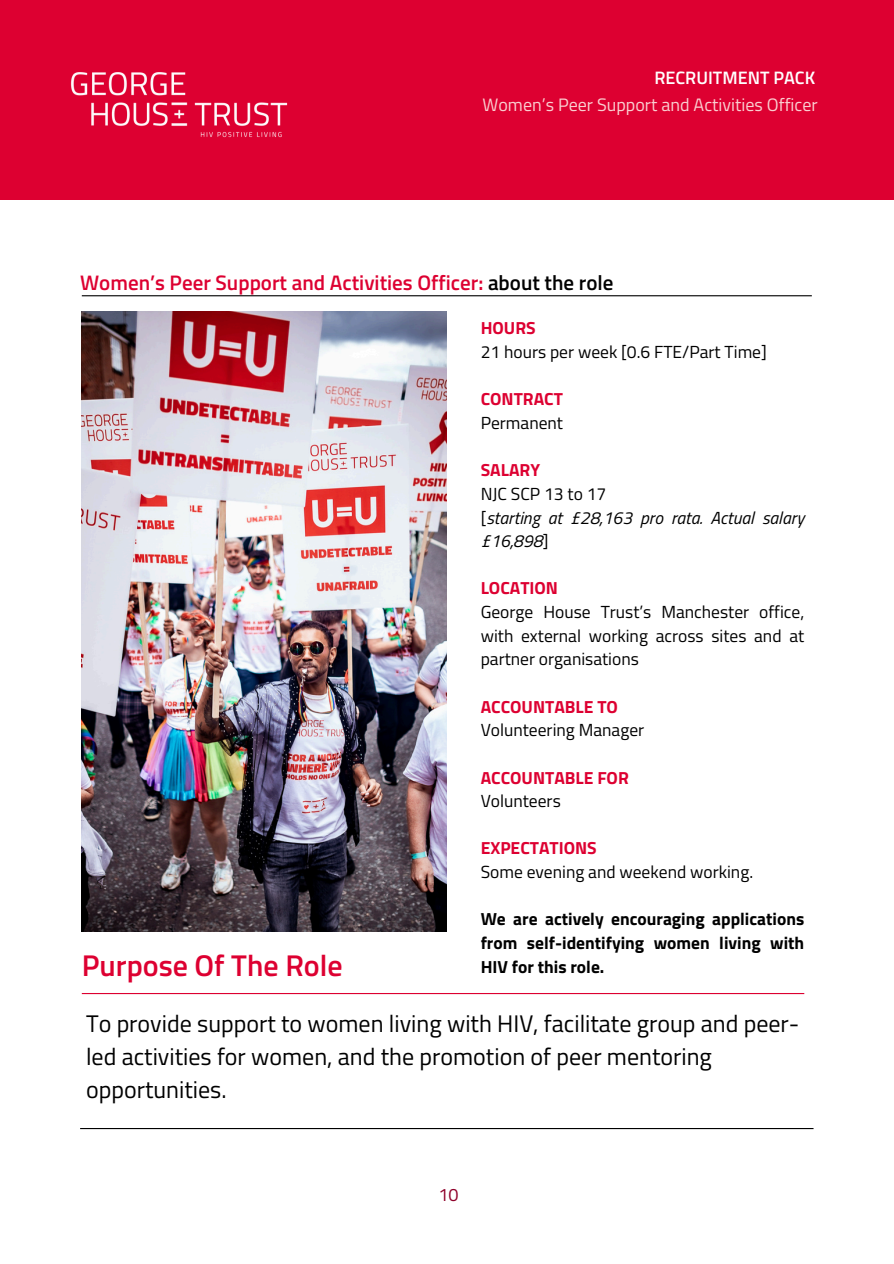
<style>
.page{position:relative;width:894px;height:1264px;background:#fff}
.page>*{position:absolute;margin:0;border:0;box-sizing:border-box;transform-origin:0 0}
.t1{font:600 30px "Titillium Web";color:#dd0031}
.t2{font:24px/32.7px "Titillium Web";color:#000}
.t3{font:600 21px "Titillium Web";color:#dd0031}
.t4{font:18px "Titillium Web";color:#facfd0}
.t5{font:600 18px "Titillium Web";color:#fff}
.t6{font:18px "Titillium Web";color:#8f002a}
.t7{font:17.55px/23.7px "Titillium Web";color:#000;text-align:justify}
.t8{font:700 17.55px/23.7px "Titillium Web";color:#000;text-align:justify}
.t9{font:700 17.55px "Titillium Web";color:#dd0031}
.t10{font:italic 17.55px/23.7px "Titillium Web";color:#000}
.s1{color:#000}
.s2{font-style:normal}
</style>
<div class="page">
<div style="left:0;top:0;width:893px;height:199px;background:#dd0031"></div>
<hr style="left:80px;top:1127px;width:733px;height:2px;background:#000">
<img style="left:82px;top:311px;width:364px;height:620px">
<hr style="left:82px;top:993px;width:722px;height:1px;background:#dd0031">
<hr style="left:82px;top:295px;width:729px;height:1px;background:#000">
<img style="left:70px;top:72px;width:217px;height:66px">
<h1 class="t5" style="left:654px;top:64px;width:162px">RECRUITMENT PACK</h1>
<h5 class="t4" style="left:482px;top:90px;width:336px">Women’s Peer Support and Activities Officer</h5>
<p class="t3" style="left:80px;top:266px;width:535px">Women’s Peer Support and Activities Officer: <span class="s1">about the role</span></p>
<p class="t1" style="left:82px;top:941px;width:262px">Purpose Of The Role</p>
<h4 class="t9" style="left:480px;top:314px;width:56px">HOURS</h4>
<p class="t7" style="left:480px;top:340px;width:287px">21 hours per week [0.6 FTE/Part Time]</p>
<h3 class="t9" style="left:480px;top:385px;width:84px">CONTRACT</h3>
<p class="t7" style="left:480px;top:410px;width:84px">Permanent</p>
<p class="t9" style="left:480px;top:456px;width:61px">SALARY</p>
<p class="t7" style="left:480px;top:481px;width:127px">NJC SCP 13 to 17</p>
<p class="t10" style="left:480px;top:505px;width:325px"><span class="s2">[</span>starting at £28,163 pro rata. Actual salary £16,898<span class="s2">]</span></p>
<p class="t9" style="left:480px;top:574px;width:79px">LOCATION</p>
<p class="t7" style="left:480px;top:599px;width:325px">George House Trust’s Manchester office, with external working across sites and at partner organisations</p>
<p class="t9" style="left:480px;top:692px;width:139px">ACCOUNTABLE TO</p>
<p class="t7" style="left:480px;top:718px;width:165px">Volunteering Manager</p>
<p class="t9" style="left:480px;top:763px;width:150px">ACCOUNTABLE FOR</p>
<p class="t7" style="left:480px;top:788px;width:82px">Volunteers</p>
<p class="t9" style="left:480px;top:834px;width:117px">EXPECTATIONS</p>
<p class="t7" style="left:480px;top:859px;width:274px">Some evening and weekend working.</p>
<p class="t8" style="left:480px;top:907px;width:325px">We are actively encouraging applications from self-identifying women living with HIV for this role.</p>
<p class="t2" style="left:86px;top:1006px;width:714px">To provide support to women living with HIV, facilitate group and peer&shy;led activities for women, and the promotion of peer mentoring opportunities.</p>
<p class="t6" style="left:438px;top:1180px;width:22px">10</p>
</div>
